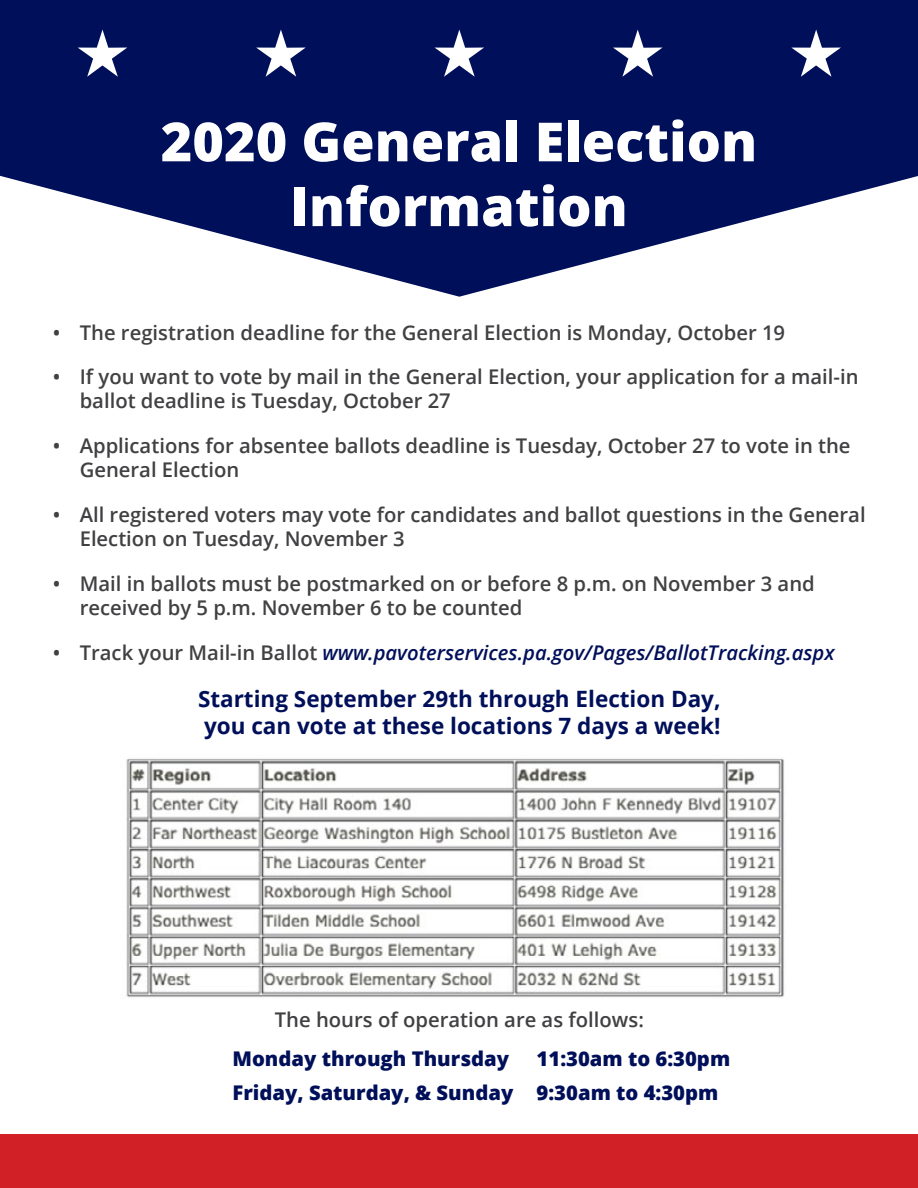
<style>
.page{position:relative;width:918px;height:1188px;background:#fff}
.page>*{position:absolute;margin:0;border:0;box-sizing:border-box;transform-origin:0 0}
.t1{font:800 54px/64.8px "Open Sans";color:#fff;text-align:center}
.t2{font:700 22.5px/27px "Open Sans";color:#000f59}
.t3{font:600 20.25px/24.3px "Open Sans";color:#414042}
.t4{font:italic 600 20.25px "Open Sans";color:#000f59}
.t5{font:800 20.25px/33.8px "Open Sans";color:#000f59}
.s1{font-style:normal;color:#414042}
</style>
<div class="page">
<div style="left:0;top:1134px;width:918px;height:54px;background:#d12127"></div>
<img style="left:126px;top:758px;width:658px;height:240px">
<svg style="left:0;top:0;width:918px;height:297px;fill:#000f59"></svg>
<svg style="left:613px;top:30px;width:50px;height:47px"></svg>
<svg style="left:791px;top:30px;width:50px;height:47px"></svg>
<svg style="left:435px;top:30px;width:49px;height:47px"></svg>
<svg style="left:256px;top:30px;width:50px;height:47px"></svg>
<svg style="left:78px;top:30px;width:49px;height:47px"></svg>
<h1 class="t1" style="left:161px;top:106px;width:598px">2020 General Election<br>Information</h1>
<p class="t3" style="left:53px;top:320px;width:734px">• The registration deadline for the General Election is Monday, October 19</p>
<p class="t3" style="left:80px;top:364px;width:780px;text-indent:-27px">• If you want to vote by mail in the General Election, your application for a mail-in ballot deadline is Tuesday, October 27</p>
<p class="t3" style="left:80px;top:433px;width:772px;text-indent:-27px">• Applications for absentee ballots deadline is Tuesday, October 27 to vote in the<br>General Election</p>
<p class="t3" style="left:80px;top:502px;width:787px;text-indent:-27px">• All registered voters may vote for candidates and ballot questions in the General<br>Election on Tuesday, November 3</p>
<p class="t3" style="left:80px;top:571px;width:737px;text-indent:-27px">• Mail in ballots must be postmarked on or before 8 p.m. on November 3 and received by 5 p.m. November 6 to be counted</p>
<p class="t4" style="left:53px;top:638px;width:783px"><span class="s1">• Track your Mail-in Ballot</span> www.pavoterservices.pa.gov/Pages/BallotTracking.aspx</p>
<p class="t2" style="left:198px;top:685px;width:524px">Starting September 29th through Election Day, you can vote at these locations 7 days a week!</p>
<p class="t3" style="left:275px;top:1007px;width:371px">The hours of operation are as follows:</p>
<p class="t5" style="left:232px;top:1041px;width:282px">Monday through Thursday<br>Friday, Saturday, &amp; Sunday</p>
<p class="t5" style="left:537px;top:1041px;width:195px">11:30am to 6:30pm<br>9:30am to 4:30pm</p>
</div>
